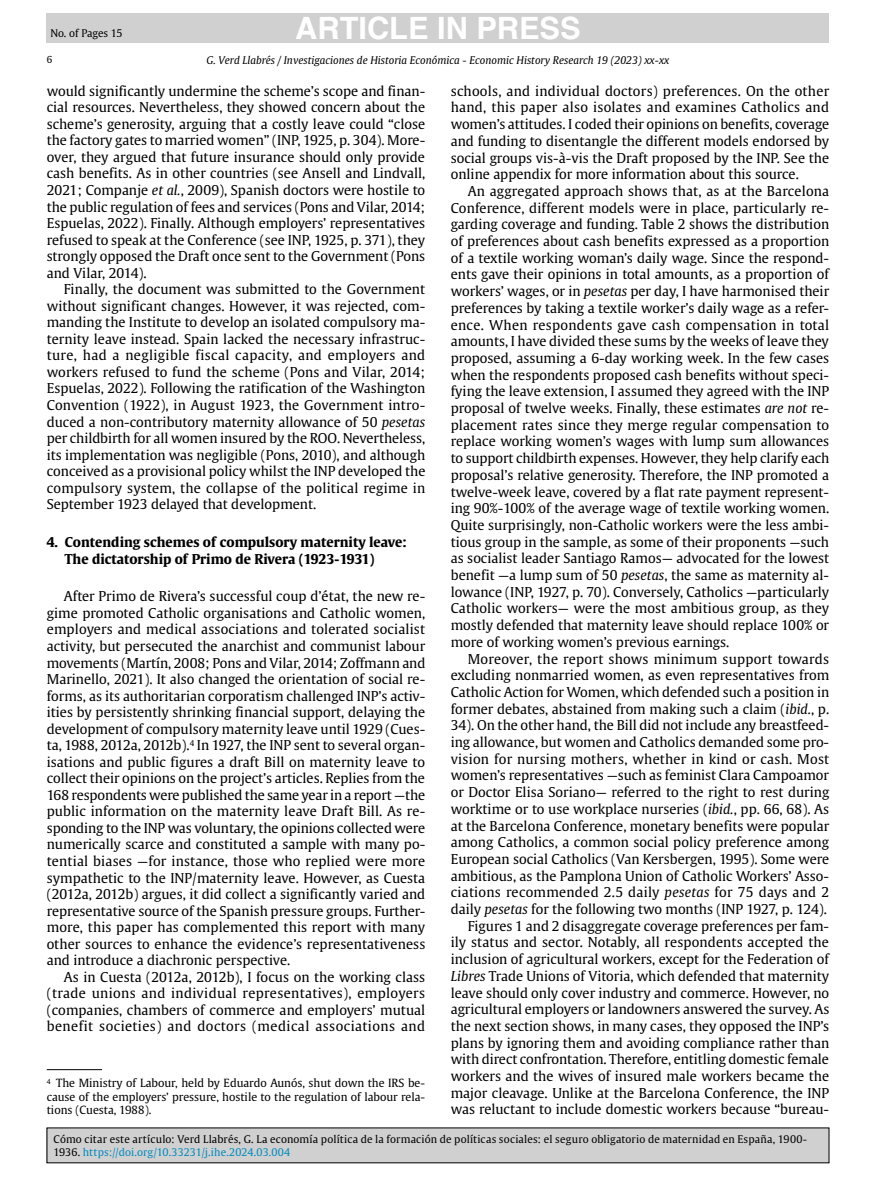
<style>
.page{position:relative;width:893px;height:1191px;background:#fff}
.page>*{position:absolute;margin:0;border:0;box-sizing:border-box;transform-origin:0 0}
.t1{font:700 30.75px "Helvetica";color:#fff}
.Texto_general{font:13.5px/16.6px "Gulliver";color:#000;text-align:justify}
.Titular{font:700 13.5px/16.5px "Gulliver";color:#000}
.Notas{font:11.25px/13.5px "Gulliver";color:#000;text-align:justify}
.t2{font:10.5px/13.5px "Gulliver";letter-spacing:.01em;color:#000}
.t3{font:italic 10.5px "Gulliver";color:#000}
.t4{font:10.5px "Gulliver";letter-spacing:-.01em;color:#000}
.t5{font:9.6px "Gulliver";color:#000}
.s1{font-style:italic}
.s2{color:#008abe}
</style>
<div class="page">
<hr style="left:47px;top:1069px;width:55px;height:1px;background:#000">
<div style="left:47px;top:13px;width:782px;height:30px;background:#d0d0d0"></div>
<div style="left:47px;top:1127px;width:782px;height:35px;background:#d0d0d0"></div>
<p class="t4" style="left:50px;top:26px;width:74px">No. of Pages 15</p>
<h1 class="t1" style="left:295px;top:10px;width:287px">ARTICLE IN PRESS</h1>
<p class="t3" style="left:207px;top:54px;width:464px">G. Verd Llabrés / Investigaciones de Historia Económica - Economic History Research 19 (2023) xx-xx</p>
<p class="t5" style="left:47px;top:54px;width:7px">6</p>
<p class="Texto_general" style="left:47px;top:82px;width:380px">would significantly undermine the scheme’s scope and finan&shy;cial resources. Nevertheless, they showed concern about the scheme’s generosity, arguing that a costly leave could “close the factory gates to married women” (INP, 1925, p. 304). More&shy;over, they argued that future insurance should only provide cash benefits. As in other countries (see Ansell and Lindvall, 2021; Companje <span class="s1">et al.</span>, 2009), Spanish doctors were hostile to the public regulation of fees and services (Pons and Vilar, 2014; Espuelas, 2022). Finally. Although employers’ representatives refused to speak at the Conference (see INP, 1925, p. 371), they strongly opposed the Draft once sent to the Government (Pons and Vilar, 2014).</p>
<p class="Texto_general" style="left:47px;top:281px;width:380px;text-indent:17px">Finally, the document was submitted to the Government without significant changes. However, it was rejected, com&shy;manding the Institute to develop an isolated compulsory ma&shy;ternity leave instead. Spain lacked the necessary infrastruc&shy;ture, had a negligible fiscal capacity, and employers and workers refused to fund the scheme (Pons and Vilar, 2014; Espuelas, 2022). Following the ratification of the Washington Convention (1922), in August 1923, the Government intro&shy;duced a non-contributory maternity allowance of 50 <span class="s1">pesetas </span>per childbirth for all women insured by the ROO. Nevertheless, its implementation was negligible (Pons, 2010), and although conceived as a provisional policy whilst the INP developed the compulsory system, the collapse of the political regime in September 1923 delayed that development.</p>
<p class="Titular" style="left:65px;top:533px;width:343px;text-indent:-18px">4. Contending schemes of compulsory maternity leave:<br>The dictatorship of Primo de Rivera (1923-1931)</p>
<p class="Texto_general" style="left:47px;top:588px;width:380px;text-indent:17px">After Primo de Rivera’s successful coup d’état, the new re&shy;gime promoted Catholic organisations and Catholic women, employers and medical associations and tolerated socialist activity, but persecuted the anarchist and communist labour movements (Martín, 2008; Pons and Vilar, 2014; Zoffmann and Marinello, 2021). It also changed the orientation of social re&shy;forms, as its authoritarian corporatism challenged INP’s activ&shy;ities by persistently shrinking financial support, delaying the development of compulsory maternity leave until 1929 (Cues&shy;ta, 1988, 2012a, 2012b).<sup>4</sup> In 1927, the INP sent to several organ&shy;isations and public figures a draft Bill on maternity leave to collect their opinions on the project’s articles. Replies from the 168 respondents were published the same year in a report —the public information on the maternity leave Draft Bill. As re&shy;sponding to the INP was voluntary, the opinions collected were numerically scarce and constituted a sample with many po&shy;tential biases —for instance, those who replied were more sympathetic to the INP/maternity leave. However, as Cuesta (2012a, 2012b) argues, it did collect a significantly varied and representative source of the Spanish pressure groups. Further&shy;more, this paper has complemented this report with many other sources to enhance the evidence’s representativeness and introduce a diachronic perspective.</p>
<p class="Texto_general" style="left:47px;top:968px;width:380px;text-indent:17px">As in Cuesta (2012a, 2012b), I focus on the working class (trade unions and individual representatives), employers (companies, chambers of commerce and employers’ mutual benefit societies) and doctors (medical associations and</p>
<p class="Texto_general" style="left:451px;top:82px;width:380px">schools, and individual doctors) preferences. On the other hand, this paper also isolates and examines Catholics and women’s attitudes. I coded their opinions on benefits, coverage and funding to disentangle the different models endorsed by social groups vis-à-vis the Draft proposed by the INP. See the online appendix for more information about this source.</p>
<p class="Texto_general" style="left:451px;top:183px;width:380px;text-indent:17px">An aggregated approach shows that, as at the Barcelona Conference, different models were in place, particularly re&shy;garding coverage and funding. Table 2 shows the distribution of preferences about cash benefits expressed as a proportion of a textile working woman’s daily wage. Since the respond&shy;ents gave their opinions in total amounts, as a proportion of workers’ wages, or in <span class="s1">pesetas</span> per day, I have harmonised their preferences by taking a textile worker’s daily wage as a refer&shy;ence. When respondents gave cash compensation in total amounts, I have divided these sums by the weeks of leave they proposed, assuming a 6-day working week. In the few cases when the respondents proposed cash benefits without speci&shy;fying the leave extension, I assumed they agreed with the INP proposal of twelve weeks. Finally, these estimates <span class="s1">are not</span> re&shy;placement rates since they merge regular compensation to replace working women’s wages with lump sum allowances to support childbirth expenses. However, they help clarify each proposal’s relative generosity. Therefore, the INP promoted a twelve-week leave, covered by a flat rate payment represent&shy;ing 90%-100% of the average wage of textile working women.<br>Quite surprisingly, non-Catholic workers were the less ambi&shy;tious group in the sample, as some of their proponents —such as socialist leader Santiago Ramos— advocated for the lowest benefit —a lump sum of 50 <span class="s1">pesetas</span>, the same as maternity al&shy;lowance (INP, 1927, p. 70). Conversely, Catholics —particularly Catholic workers— were the most ambitious group, as they mostly defended that maternity leave should replace 100% or more of working women’s previous earnings.</p>
<p class="Texto_general" style="left:451px;top:650px;width:380px;text-indent:17px">Moreover, the report shows minimum support towards excluding nonmarried women, as even representatives from Catholic Action for Women, which defended such a position in former debates, abstained from making such a claim (<span class="s1">ibid.</span>, p.<br>34). On the other hand, the Bill did not include any breastfeed&shy;ing allowance, but women and Catholics demanded some pro&shy;vision for nursing mothers, whether in kind or cash. Most women’s representatives —such as feminist Clara Campoamor or Doctor Elisa Soriano— referred to the right to rest during worktime or to use workplace nurseries (<span class="s1">ibid.</span>, pp. 66, 68). As at the Barcelona Conference, monetary benefits were popular among Catholics, a common social policy preference among European social Catholics (Van Kersbergen, 1995). Some were ambitious, as the Pamplona Union of Catholic Workers’ Asso&shy;ciations recommended 2.5 daily <span class="s1">pesetas</span> for 75 days and 2 daily <span class="s1">pesetas</span> for the following two months (INP 1927, p. 124).</p>
<p class="Texto_general" style="left:451px;top:917px;width:380px;text-indent:17px">Figures 1 and 2 disaggregate coverage preferences per fam&shy;ily status and sector. Notably, all respondents accepted the inclusion of agricultural workers, except for the Federation of <span class="s1">Libres</span> Trade Unions of Vitoria, which defended that maternity leave should only cover industry and commerce. However, no agricultural employers or landowners answered the survey. As the next section shows, in many cases, they opposed the INP’s plans by ignoring them and avoiding compliance rather than with direct confrontation. Therefore, entitling domestic female workers and the wives of insured male workers became the major cleavage. Unlike at the Barcelona Conference, the INP was reluctant to include domestic workers because “bureau-</p>
<p class="Notas" style="left:47px;top:1076px;width:380px"><sup>4</sup> The Ministry of Labour, held by Eduardo Aunós, shut down the IRS be&shy;cause of the employers’ pressure, hostile to the regulation of labour rela&shy;tions (Cuesta, 1988).</p>
<p class="t2" style="left:54px;top:1132px;width:755px">Cómo citar este artículo: Verd Llabrés, G. La economía política de la formación de políticas sociales: el seguro obligatorio de maternidad en España, 1900-<br>1936. <span class="s2">https://doi.org/10.33231/j.ihe.2024.03.004</span></p>
</div>
